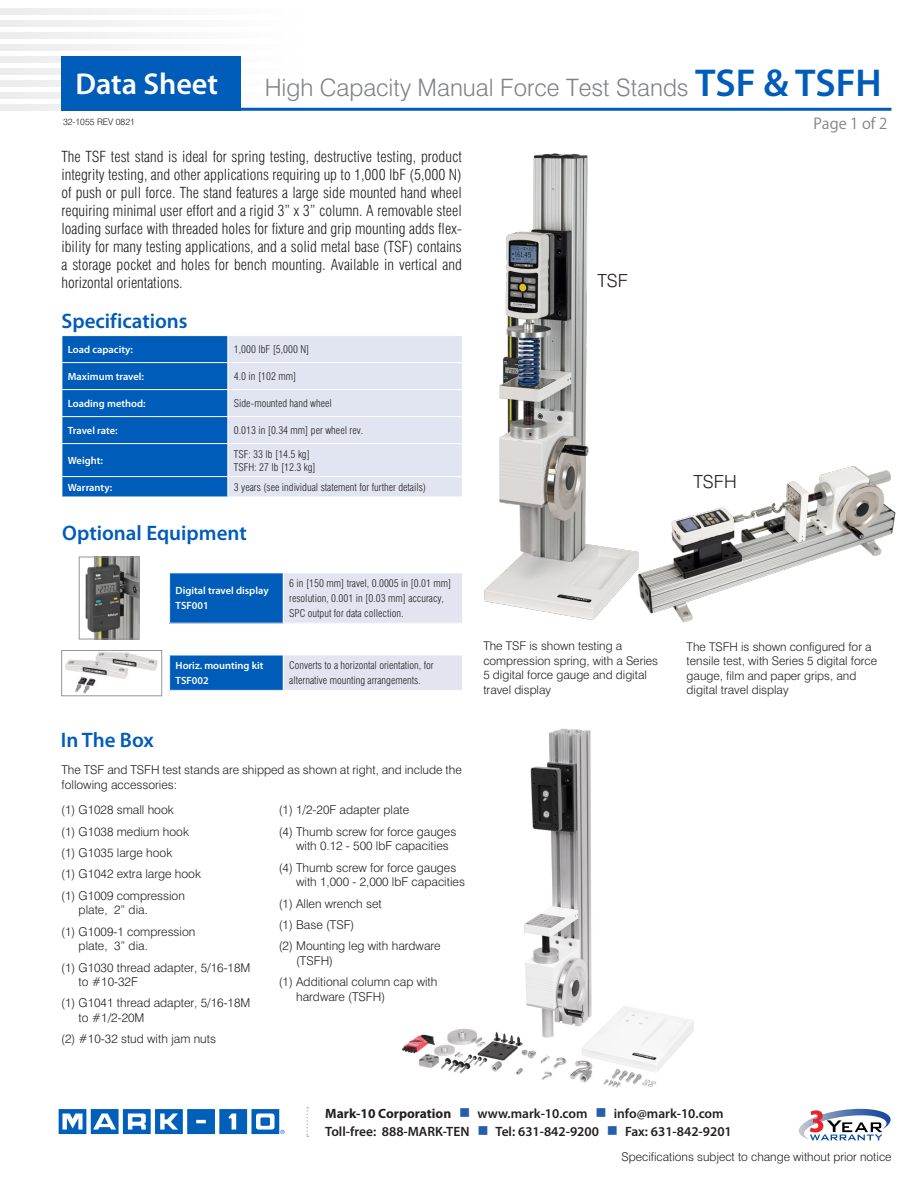
<style>
.page{position:relative;width:918px;height:1188px;background:#fff}
.page>*{position:absolute;margin:0;border:0;box-sizing:border-box;transform-origin:0 0}
.t1{font:600 30.3px "Myriad Pro";color:#fff}
.t2{font:300 24px "Swiss 721 BT";color:#808285}
.t3{font:600 21px "Myriad Pro";color:#005cb9}
.t4{font:300 18px "Swiss 721 BT";color:#231f20}
.t5{font:300 condensed 15px/18px "Swiss 721 BT";color:#231f20;text-align:justify}
.t6{font:15px "Koz Go Pro";color:#808285}
.t7{font:600 13.5px/18px "Myriad Pro";color:#231f20}
.t8{font:300 12.15px/21.3px "Swiss 721 BT";color:#231f20}
.t9{font:300 12px/14.4px "Swiss 721 BT";color:#231f20}
.t10{font:300 condensed 10.5px/15px "Swiss 721 BT";color:#231f20}
.t11{font:600 10.5px/15px "Myriad Pro";color:#fff}
.t12{font:300 9px "Swiss 721 BT";color:#231f20}
.s1{font-family:"Myriad Pro";font-weight:600;font-size:39px;color:#005cb9}
.s2{font-weight:700}
.s3{color:#245eac}
</style>
<div class="page">
<img style="left:0;top:56px;width:241px;height:7px">
<img style="left:0;top:68px;width:241px;height:7px">
<img style="left:0;top:80px;width:241px;height:7px">
<img style="left:0;top:92px;width:241px;height:7px">
<img style="left:0;top:104px;width:311px;height:7px">
<hr style="left:61px;top:108px;width:830px;height:3px;background:#005cb9">
<div style="left:61px;top:56px;width:179px;height:55px;background:#005cb9"></div>
<svg style="left:306px;top:1107px;width:2px;height:30px"></svg>
<svg style="left:799px;top:1109px;width:92px;height:31px"></svg>
<svg style="left:59px;top:1109px;width:226px;height:25px"></svg>
<img style="left:658px;top:466px;width:238px;height:157px">
<img style="left:484px;top:153px;width:174px;height:467px">
<img style="left:402px;top:728px;width:292px;height:360px">
<svg style="left:62px;top:336px;width:400px;height:161px;background:#86aeda"></svg>
<div style="left:170px;top:573px;width:113px;height:50px;background:#005cb9"></div>
<div style="left:283px;top:573px;width:180px;height:50px;background:#e2e5f0"></div>
<hr style="left:283px;top:573px;width:1px;height:50px;background:#fff">
<hr style="left:462px;top:573px;width:1px;height:50px;background:#fff">
<img style="left:65px;top:652px;width:93px;height:42px">
<div style="left:61px;top:650px;width:101px;height:46px;border:1px solid #939598"></div>
<div style="left:170px;top:655px;width:113px;height:35px;background:#005cb9"></div>
<div style="left:283px;top:655px;width:180px;height:35px;background:#e2e5f0"></div>
<hr style="left:169px;top:655px;width:114px;height:1px;background:#fff">
<hr style="left:283px;top:655px;width:180px;height:1px;background:#fff">
<hr style="left:283px;top:655px;width:1px;height:35px;background:#fff">
<hr style="left:462px;top:655px;width:1px;height:35px;background:#fff">
<img style="left:85px;top:559px;width:52px;height:78px">
<div style="left:79px;top:557px;width:60px;height:82px;border:1px solid #939598"></div>
<h1 class="t1" style="left:75px;top:64px;width:144px">Data Sheet</h1>
<p class="t12" style="left:63px;top:116px;width:73px">32-1055 REV 0821</p>
<h2 class="t2" style="left:265px;top:73px;width:619px">High Capacity Manual Force Test Stands <span class="s1">TSF &amp; TSFH</span></h2>
<p class="t6" style="left:813px;top:113px;width:75px">Page 1 of 2</p>
<p class="t5" style="left:62px;top:148px;width:402px">The TSF test stand is ideal for spring testing, destructive testing, product integrity testing, and other applications requiring up to 1,000 lbF (5,000 N) of push or pull force. The stand features a large side mounted hand wheel requiring minimal user effort and a rigid 3” x 3” column. A removable steel loading surface with threaded holes for fixture and grip mounting adds flex&shy;ibility for many testing applications, and a solid metal base (TSF) contains a storage pocket and holes for bench mounting. Available in vertical and horizontal orientations.</p>
<h3 class="t3" style="left:62px;top:308px;width:128px">Specifications</h3>
<p class="t11" style="left:68px;top:342px;width:67px">Load capacity:</p>
<p class="t10" style="left:234px;top:342px;width:77px">1,000 lbF [5,000 N]</p>
<p class="t11" style="left:68px;top:369px;width:78px">Maximum travel:</p>
<p class="t10" style="left:234px;top:369px;width:64px">4.0 in [102 mm]</p>
<p class="t11" style="left:68px;top:396px;width:79px">Loading method:</p>
<p class="t10" style="left:234px;top:396px;width:100px">Side-mounted hand wheel</p>
<p class="t11" style="left:68px;top:423px;width:51px">Travel rate:</p>
<p class="t10" style="left:234px;top:423px;width:131px">0.013 in [0.34 mm] per wheel rev.</p>
<p class="t11" style="left:68px;top:453px;width:36px">Weight:</p>
<p class="t10" style="left:234px;top:448px;width:83px;line-height:12.6px">TSF: 33 lb [14.5 kg]<br>TSFH: 27 lb [12.3 kg]</p>
<p class="t11" style="left:68px;top:479px;width:46px">Warranty:</p>
<p class="t10" style="left:234px;top:480px;width:194px">3 years (see individual statement for further details)</p>
<h3 class="t3" style="left:62px;top:520px;width:186px">Optional Equipment</h3>
<p class="t11" style="left:176px;top:583px;width:94px">Digital travel display<br>TSF001</p>
<p class="t10" style="left:289px;top:576px;width:164px">6 in [150 mm] travel, 0.0005 in [0.01 mm] resolution, 0.001 in [0.03 mm] accuracy,<br>SPC output for data collection.</p>
<p class="t11" style="left:176px;top:658px;width:89px">Horiz. mounting kit<br>TSF002</p>
<p class="t10" style="left:289px;top:658px;width:146px">Converts to a horizontal orientation, for alternative mounting arrangements.</p>
<h3 class="t3" style="left:61px;top:727px;width:95px">In The Box</h3>
<p class="t8" style="left:62px;top:763px;width:402px;line-height:14.5px">The TSF and TSFH test stands are shipped as shown at right, and include the following accessories:</p>
<p class="t8" style="left:61px;top:799px;width:141px">(1) G1028 small hook<br>(1) G1038 medium hook (1) G1035 large hook<br>(1) G1042 extra large hook (1) G1009 compression</p>
<p class="t8" style="left:61px;top:899px;width:136px;text-indent:17px">plate, 2” dia.<br>(1) G1009-1 compression</p>
<p class="t8" style="left:61px;top:935px;width:191px;text-indent:17px">plate, 3” dia.<br>(1) G1030 thread adapter, 5/16-18M</p>
<p class="t8" style="left:61px;top:971px;width:191px;text-indent:17px">to #10-32F<br>(1) G1041 thread adapter, 5/16-18M</p>
<p class="t8" style="left:61px;top:1007px;width:156px;text-indent:17px">to #1/2-20M<br>(2) #10-32 stud with jam nuts</p>
<p class="t8" style="left:279px;top:799px;width:179px">(1) 1/2-20F adapter plate<br>(4) Thumb screw for force gauges</p>
<p class="t8" style="left:279px;top:835px;width:179px;text-indent:17px">with 0.12 - 500 lbF capacities (4) Thumb screw for force gauges</p>
<p class="t8" style="left:279px;top:871px;width:188px;text-indent:17px">with 1,000 - 2,000 lbF capacities (1) Allen wrench set<br>(1) Base (TSF)<br>(2) Mounting leg with hardware</p>
<p class="t8" style="left:279px;top:950px;width:160px;text-indent:17px">(TSFH)<br>(1) Additional column cap with</p>
<p class="t8" style="left:296px;top:986px;width:91px">hardware (TSFH)</p>
<h3 class="t4" style="left:597px;top:270px;width:32px">TSF</h3>
<p class="t9" style="left:483px;top:639px;width:176px">The TSF is shown testing a compression spring, with a Series<br>5 digital force gauge and digital travel display</p>
<h3 class="t4" style="left:693px;top:471px;width:45px">TSFH</h3>
<p class="t9" style="left:687px;top:640px;width:192px">The TSFH is shown configured for a tensile test, with Series 5 digital force gauge, film and paper grips, and digital travel display</p>
<p class="t7" style="left:325px;top:1104px;width:408px"><span class="s2">Mark-10 Corporation</span> <span class="s3">■</span> www.mark-10.com <span class="s3">■</span> info@mark-10.com<br>Toll-free: 888-MARK-TEN <span class="s3">■</span> Tel: 631-842-9200 <span class="s3">■</span> Fax: 631-842-9201</p>
<p class="t9" style="left:622px;top:1149px;width:271px">Specifications subject to change without prior notice</p>
</div>
